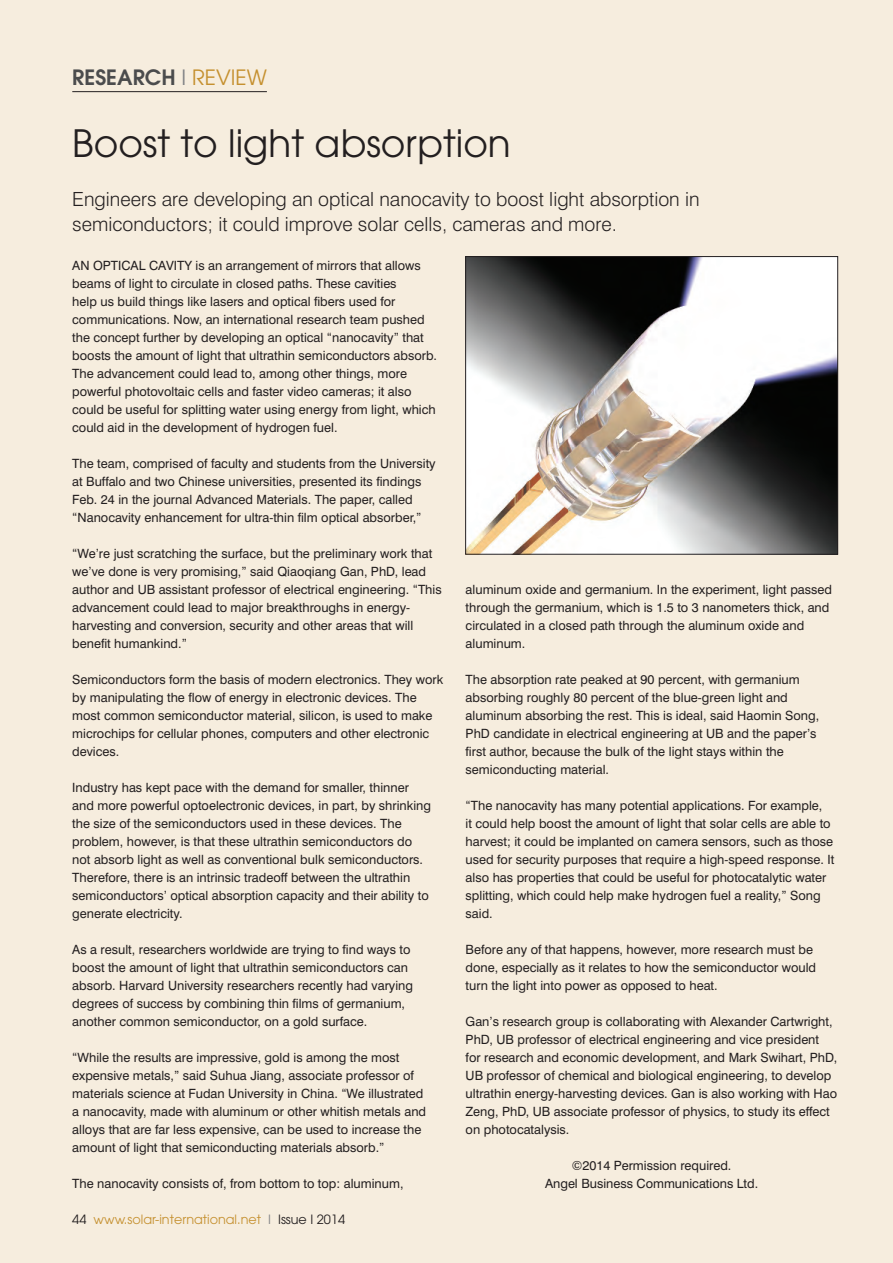
<style>
.page{position:relative;width:893px;height:1263px;background:#f6edde}
.page>*{position:absolute;margin:0;border:0;box-sizing:border-box;transform-origin:0 0}
.t1{font:37.5px "Avant Garde";color:#231f20}
.t2{font:600 21px "Avant Garde";color:#4b4c4d}
.t3{font:300 19.5px/25.5px "Swiss 721 BT";color:#231f20}
.t4{font:12.75px/18px "Swiss 721 BT";color:#231f20}
.t5{font:12.75px "Avant Garde";color:#c5902f}
.s1{font-weight:400;color:#808285}
.s2{font-weight:400;color:#c5902f}
.s3{color:#231f20}
.s4{color:#808285}
</style>
<div class="page">
<hr style="left:72px;top:91px;width:195px;height:1px;background:#231f20">
<img style="left:467px;top:258px;width:369px;height:295px">
<div style="left:465px;top:256px;width:373px;height:299px;border:1px solid #231f20"></div>
<h2 class="t2" style="left:72px;top:63px;width:196px">RESEARCH <span class="s1">I</span> <span class="s2">REVIEW</span></h2>
<h1 class="t1" style="left:72px;top:121px;width:440px">Boost to light absorption</h1>
<h3 class="t3" style="left:72px;top:186px;width:629px">Engineers are developing an optical nanocavity to boost light absorption in semiconductors; it could improve solar cells, cameras and more.</h3>
<p class="t4" style="left:72px;top:256px;width:366px">AN OPTICAL CAVITY is an arrangement of mirrors that allows beams of light to circulate in closed paths. These cavities<br>help us build things like lasers and optical fibers used for communications. Now, an international research team pushed the concept further by developing an optical “nanocavity” that boosts the amount of light that ultrathin semiconductors absorb.<br>The advancement could lead to, among other things, more powerful photovoltaic cells and faster video cameras; it also could be useful for splitting water using energy from light, which could aid in the development of hydrogen fuel.</p>
<p class="t4" style="left:72px;top:454px;width:365px">The team, comprised of faculty and students from the University at Buffalo and two Chinese universities, presented its findings Feb. 24 in the journal Advanced Materials. The paper, called “Nanocavity enhancement for ultra-thin film optical absorber,”</p>
<p class="t4" style="left:72px;top:544px;width:371px">“We’re just scratching the surface, but the preliminary work that we’ve done is very promising,” said Qiaoqiang Gan, PhD, lead author and UB assistant professor of electrical engineering. “This advancement could lead to major breakthroughs in energy&shy;harvesting and conversion, security and other areas that will benefit humankind.”</p>
<p class="t4" style="left:72px;top:670px;width:373px">Semiconductors form the basis of modern electronics. They work by manipulating the flow of energy in electronic devices. The most common semiconductor material, silicon, is used to make microchips for cellular phones, computers and other electronic devices.</p>
<p class="t4" style="left:72px;top:778px;width:360px">Industry has kept pace with the demand for smaller, thinner and more powerful optoelectronic devices, in part, by shrinking the size of the semiconductors used in these devices. The problem, however, is that these ultrathin semiconductors do not absorb light as well as conventional bulk semiconductors.<br>Therefore, there is an intrinsic tradeoff between the ultrathin semiconductors’ optical absorption capacity and their ability to generate electricity.</p>
<p class="t4" style="left:72px;top:940px;width:342px">As a result, researchers worldwide are trying to find ways to boost the amount of light that ultrathin semiconductors can absorb. Harvard University researchers recently had varying degrees of success by combining thin films of germanium, another common semiconductor, on a gold surface.</p>
<p class="t4" style="left:72px;top:1048px;width:355px">“While the results are impressive, gold is among the most expensive metals,” said Suhua Jiang, associate professor of materials science at Fudan University in China. “We illustrated a nanocavity, made with aluminum or other whitish metals and alloys that are far less expensive, can be used to increase the amount of light that semiconducting materials absorb.”</p>
<p class="t4" style="left:72px;top:1175px;width:333px">The nanocavity consists of, from bottom to top: aluminum,</p>
<p class="t4" style="left:466px;top:581px;width:368px">aluminum oxide and germanium. In the experiment, light passed through the germanium, which is 1.5 to 3 nanometers thick, and circulated in a closed path through the aluminum oxide and aluminum.</p>
<p class="t4" style="left:466px;top:671px;width:355px">The absorption rate peaked at 90 percent, with germanium absorbing roughly 80 percent of the blue-green light and aluminum absorbing the rest. This is ideal, said Haomin Song, PhD candidate in electrical engineering at UB and the paper’s first author, because the bulk of the light stays within the semiconducting material.</p>
<p class="t4" style="left:466px;top:797px;width:370px">“The nanocavity has many potential applications. For example,<br>it could help boost the amount of light that solar cells are able to harvest; it could be implanted on camera sensors, such as those used for security purposes that require a high-speed response. It also has properties that could be useful for photocatalytic water splitting, which could help make hydrogen fuel a reality,” Song said.</p>
<p class="t4" style="left:466px;top:941px;width:352px">Before any of that happens, however, more research must be done, especially as it relates to how the semiconductor would turn the light into power as opposed to heat.</p>
<p class="t4" style="left:466px;top:1013px;width:373px">Gan’s research group is collaborating with Alexander Cartwright, PhD, UB professor of electrical engineering and vice president for research and economic development, and Mark Swihart, PhD, UB professor of chemical and biological engineering, to develop ultrathin energy-harvesting devices. Gan is also working with Hao Zeng, PhD, UB associate professor of physics, to study its effect on photocatalysis.</p>
<p class="t4" style="left:545px;top:1157px;width:215px;text-align:center">©2014 Permission required.<br>Angel Business Communications Ltd.</p>
<p class="t5" style="left:72px;top:1212px;width:274px"><span class="s3">44</span> www.solar-international.net <span class="s4">I</span> <span class="s3">Issue I 2014</span></p>
</div>
